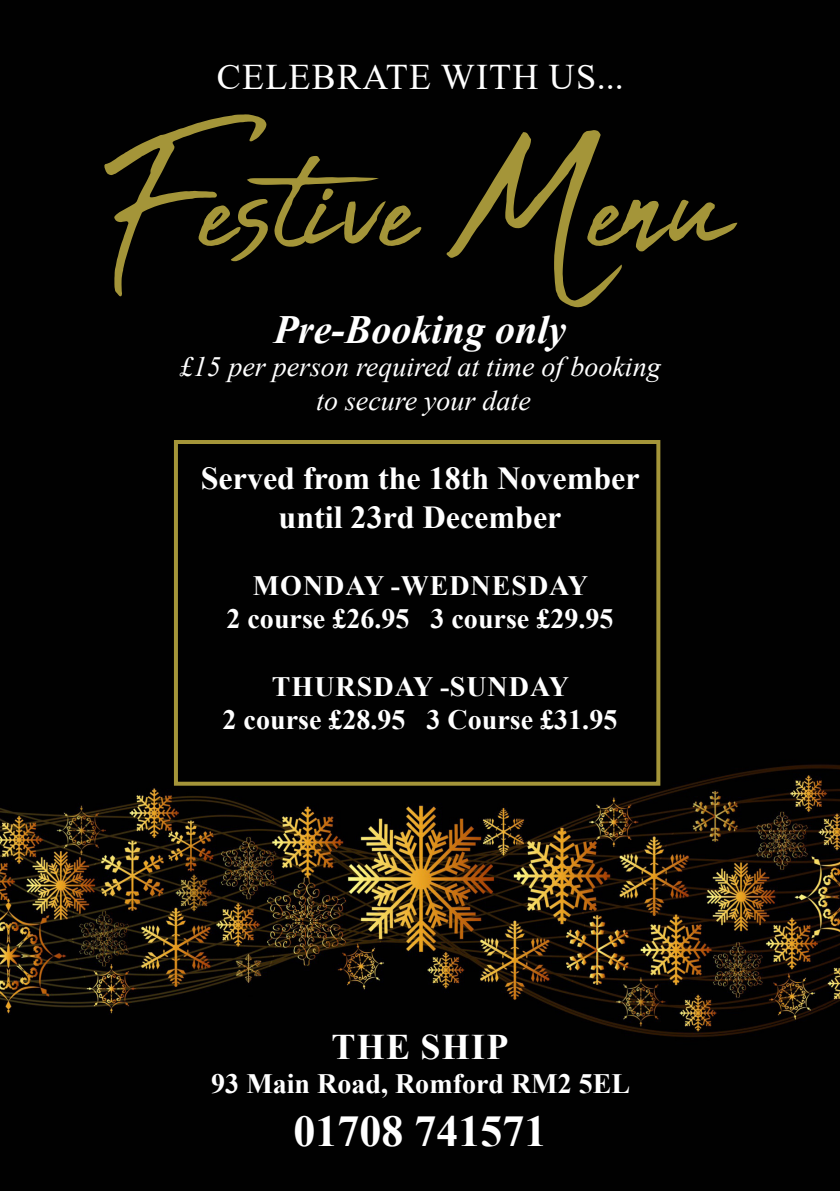
<style>
.page{position:relative;width:840px;height:1191px;background:#fff}
.page>*{position:absolute;margin:0;border:0;box-sizing:border-box;transform-origin:0 0}
.t1{font:208px "Abuget";color:#a49539}
.t2{font:700 44px "Times New Roman";color:#fff}
.t3{font:italic 700 40px "Times New Roman";color:#fff}
.t4{font:36px "Times New Roman";letter-spacing:.035em;color:#fff}
.t5{font:700 36px "Times New Roman";letter-spacing:.035em;color:#fff}
.t6{font:700 32px "Times New Roman";color:#fff}
.t7{font:700 28px "Times New Roman";color:#fff}
.t8{font:italic 28px "Times New Roman";color:#fff}
.t9{font:700 28px "Times New Roman";letter-spacing:.035em;color:#fff}
</style>
<div class="page">
<img style="left:0;top:709px;width:839px;height:482px">
<div style="left:283px;top:1018px;width:284px;height:173px;background:#010101"></div>
<div style="left:0;top:468px;width:839px;height:241px;background:#010101"></div>
<div style="left:0;top:247px;width:839px;height:221px;background:#010101"></div>
<div style="left:0;top:0;width:839px;height:247px;background:#010101"></div>
<div style="left:272px;top:471px;width:284px;height:189px;background:#010101"></div>
<div style="left:278px;top:249px;width:283px;height:190px;background:#010101"></div>
<div style="left:272px;top:34px;width:284px;height:190px;background:#010101"></div>
<div style="left:174px;top:440px;width:486px;height:345px;border:4px solid #a49539"></div>
<p class="t4" style="left:217px;top:51px;width:408px">CELEBRATE WITH US...</p>
<p class="t1" style="left:108px;top:86px;width:625px">Festive Menu</p>
<p class="t3" style="left:273px;top:301px;width:294px">Pre-Booking only</p>
<p class="t8" style="left:179px;top:347px;width:482px">£15 per person required at time of booking</p>
<p class="t8" style="left:316px;top:381px;width:216px">to secure your date</p>
<p class="t6" style="left:201px;top:455px;width:440px">Served from the 18th November</p>
<p class="t6" style="left:278px;top:494px;width:284px">until 23rd December</p>
<p class="t9" style="left:253px;top:565px;width:336px">MONDAY -WEDNESDAY</p>
<p class="t7" style="left:226px;top:599px;width:388px">2 course £26.95 3 course £29.95</p>
<p class="t9" style="left:272px;top:666px;width:298px">THURSDAY -SUNDAY</p>
<p class="t7" style="left:222px;top:699px;width:396px">2 course £28.95 3 Course £31.95</p>
<p class="t5" style="left:331px;top:1021px;width:178px">THE SHIP</p>
<p class="t7" style="left:211px;top:1063px;width:420px">93 Main Road, Romford RM2 5EL</p>
<p class="t2" style="left:293px;top:1099px;width:254px">01708 741571</p>
</div>
